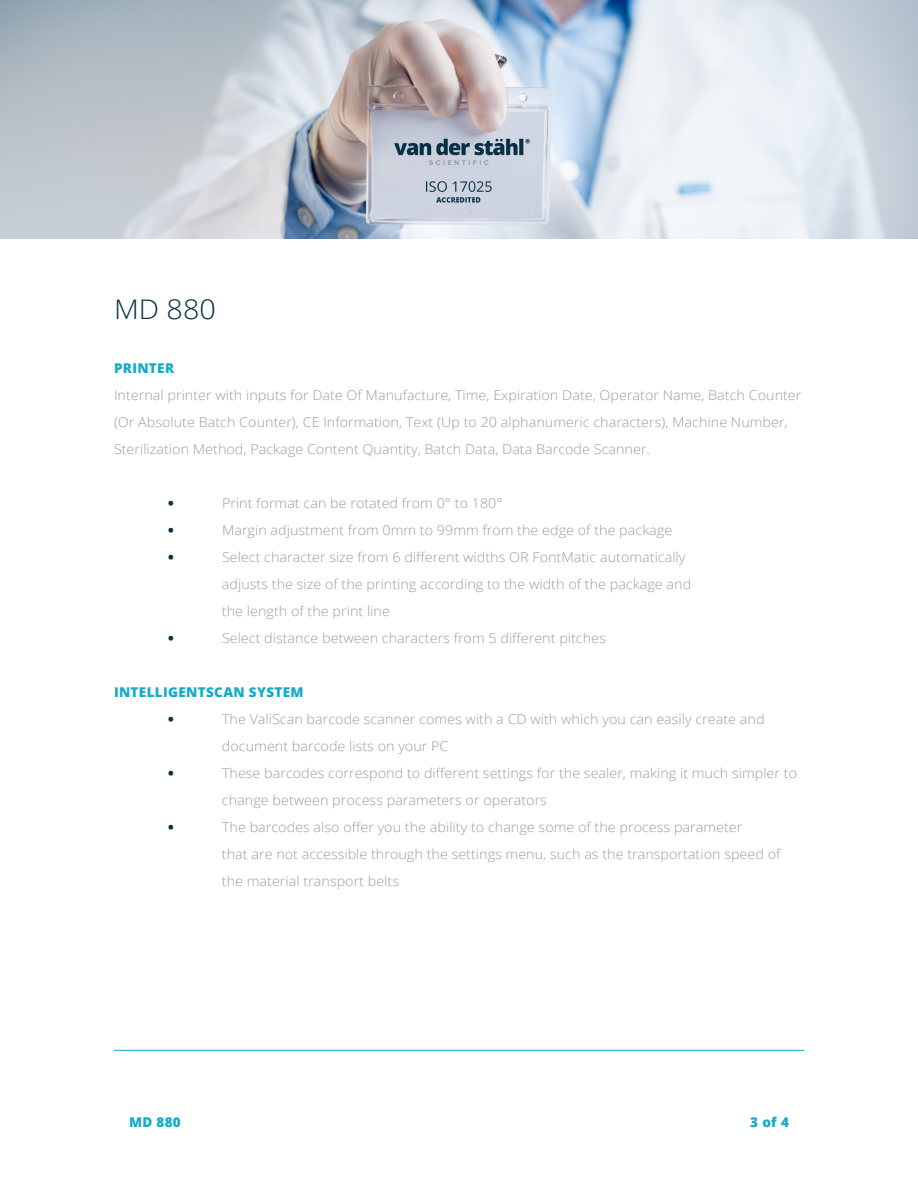
<style>
.page{position:relative;width:918px;height:1188px;background:#fff}
.page>*{position:absolute;margin:0;border:0;box-sizing:border-box;transform-origin:0 0}
.t1{font:300 27px "Open Sans";color:#083144;scale:1.07 1}
.t2{font:300 13.5px/27px "Open Sans";color:#989ea0;scale:1.07 1}
.t3{font:800 13.5px "Open Sans";letter-spacing:.025em;color:#14aac9}
.t4{font:800 13.5px "Open Sans";color:#083144;scale:1.07 1}
</style>
<div class="page">
<hr style="left:114px;top:1050px;width:690px;height:1px;background:#14aac9">
<img style="left:0;top:0;width:917px;height:239px">
<p class="t1" style="left:114px;top:291px;width:97px">MD 880</p>
<p class="t3" style="left:114px;top:358px;width:62px">PRINTER</p>
<p class="t2" style="left:114px;top:381px;width:644px">Internal printer with inputs for Date Of Manufacture, Time, Expiration Date, Operator Name, Batch Counter (Or Absolute Batch Counter), CE Information, Text (Up to 20 alphanumeric characters), Machine Number,<br>Sterilization Method, Package Content Quantity, Batch Data, Data Barcode Scanner.</p>
<p class="t4" style="left:168px;top:493px;width:7px">•</p>
<p class="t2" style="left:222px;top:489px;width:264px">Print format can be rotated from 0° to 180°</p>
<p class="t4" style="left:168px;top:520px;width:7px">•</p>
<p class="t2" style="left:222px;top:516px;width:422px">Margin adjustment from 0mm to 99mm from the edge of the package</p>
<p class="t4" style="left:168px;top:547px;width:7px">•</p>
<p class="t2" style="left:222px;top:543px;width:435px">Select character size from 6 different widths OR FontMatic automatically</p>
<p class="t2" style="left:222px;top:570px;width:440px">adjusts the size of the printing according to the width of the package and</p>
<p class="t2" style="left:222px;top:597px;width:158px">the length of the print line</p>
<p class="t4" style="left:168px;top:628px;width:7px">•</p>
<p class="t2" style="left:222px;top:624px;width:360px">Select distance between characters from 5 different pitches</p>
<p class="t3" style="left:114px;top:682px;width:191px">INTELLIGENTSCAN SYSTEM</p>
<p class="t4" style="left:168px;top:709px;width:7px">•</p>
<p class="t2" style="left:222px;top:705px;width:509px">The ValiScan barcode scanner comes with a CD with which you can easily create and document barcode lists on your PC</p>
<p class="t4" style="left:168px;top:763px;width:7px">•</p>
<p class="t2" style="left:222px;top:759px;width:539px">These barcodes correspond to different settings for the sealer, making it much simpler to change between process parameters or operators</p>
<p class="t4" style="left:168px;top:817px;width:7px">•</p>
<p class="t2" style="left:222px;top:813px;width:523px">The barcodes also offer you the ability to change some of the process parameter<br>that are not accessible through the settings menu, such as the transportation speed of the material transport belts</p>
<p class="t3" style="left:129px;top:1112px;width:53px">MD 880</p>
<p class="t3" style="left:750px;top:1112px;width:40px">3 of 4</p>
</div>
